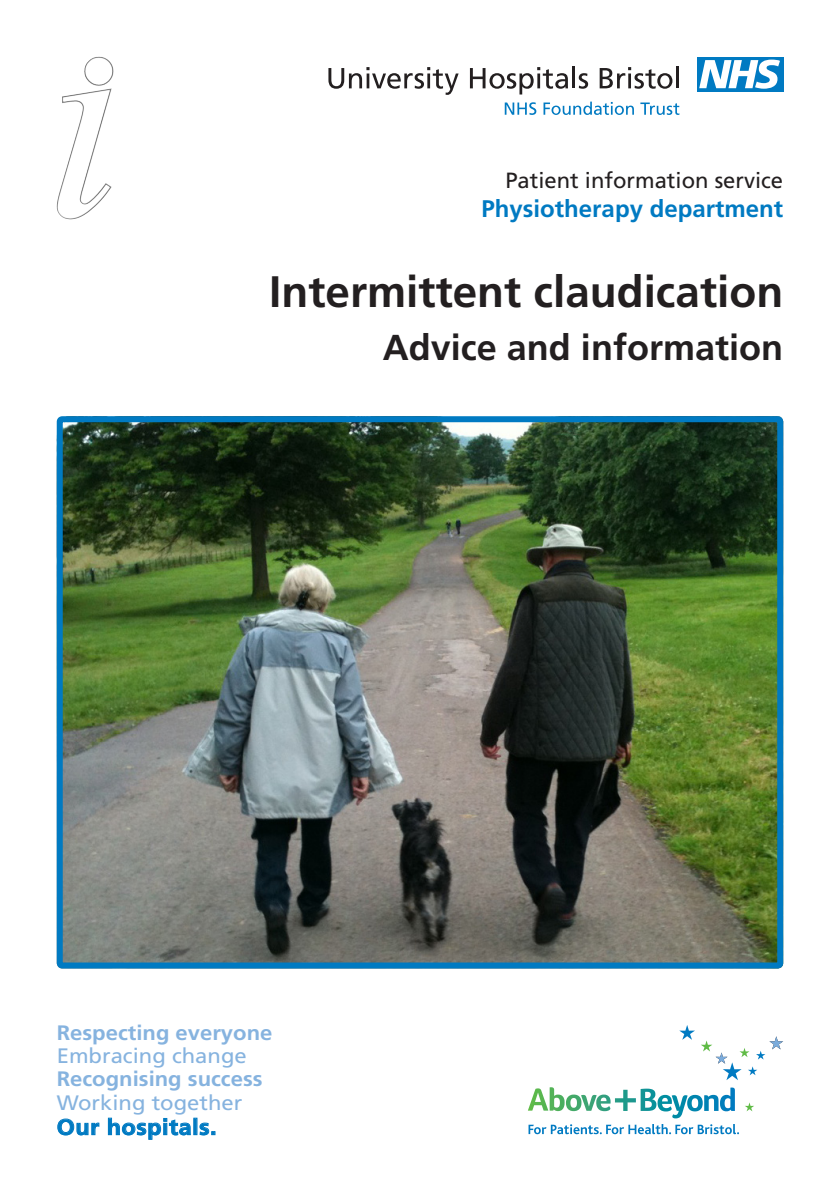
<style>
.page{position:relative;width:840px;height:1191px;background:#fff}
.page>*{position:absolute;margin:0;border:0;box-sizing:border-box;transform-origin:0 0}
._03_FP_Leaflet_Title{font:700 44px "Frutiger LT Std";color:#231f20}
._03_FP_Leaflet_Title-2{font:700 36px "Frutiger LT Std";color:#231f20}
._02_FP_Hospital_Ward{font:700 24px "Frutiger LT Std";color:#007ac2}
._01_FP_Patient_Info{font:22px "Frutiger LT Std";color:#231f20}
.t1{font:700 22px "Frutiger LT Std";letter-spacing:.025em;color:#007ac2;scale:1.05 1}
.t2{font:700 20.8px "Frutiger LT Std";color:#86b3df;scale:1.05 1}
.t3{font:20.8px "Frutiger LT Std";color:#86b3df;scale:1.05 1}
</style>
<div class="page">
<img style="left:64px;top:423px;width:718px;height:545px">
<div style="left:57px;top:416px;width:725px;height:552px;border:6px solid #007ac2;border-radius:3px"></div>
<svg style="left:328px;top:67px;width:130px;height:28px"></svg>
<svg style="left:469px;top:67px;width:98px;height:27px"></svg>
<hr style="left:572px;top:66px;width:3px;height:22px;background:#231f20">
<svg style="left:578px;top:73px;width:9px;height:16px"></svg>
<svg style="left:599px;top:67px;width:73px;height:22px"></svg>
<hr style="left:675px;top:66px;width:3px;height:22px;background:#231f20">
<div style="left:696px;top:57px;width:86px;height:35px;background:#007ac2"></div>
<svg style="left:699px;top:60px;width:80px;height:29px"></svg>
<svg style="left:504px;top:102px;width:32px;height:13px"></svg>
<svg style="left:543px;top:102px;width:90px;height:13px"></svg>
<svg style="left:640px;top:102px;width:39px;height:13px"></svg>
<svg style="left:57px;top:1118px;width:42px;height:17px"></svg>
<svg style="left:108px;top:1117px;width:82px;height:22px"></svg>
<svg style="left:199px;top:1122px;width:16px;height:13px"></svg>
<img style="left:84px;top:57px;width:15px;height:29px">
<svg style="left:679px;top:1025px;width:15px;height:14px"></svg>
<svg style="left:745px;top:1102px;width:8px;height:9px"></svg>
<svg style="left:701px;top:1036px;width:81px;height:44px"></svg>
<svg style="left:528px;top:1087px;width:206px;height:31px"></svg>
<svg style="left:528px;top:1124px;width:210px;height:10px"></svg>
<p class="_01_FP_Patient_Info" style="left:505px;top:168px;width:279px">Patient information service</p>
<p class="_02_FP_Hospital_Ward" style="left:481px;top:194px;width:303px">Physiotherapy department</p>
<p class="_03_FP_Leaflet_Title" style="left:269px;top:265px;width:515px">Intermittent claudication</p>
<p class="_03_FP_Leaflet_Title-2" style="left:382px;top:326px;width:402px">Advice and information</p>
<p class="t2" style="left:57px;top:1020px;width:207px">Respecting everyone</p>
<p class="t3" style="left:57px;top:1043px;width:182px">Embracing change</p>
<p class="t2" style="left:57px;top:1066px;width:197px">Recognising success</p>
<p class="t3" style="left:57px;top:1090px;width:178px">Working together</p>
<p class="t1" style="left:57px;top:1114px;width:154px">Our hospitals.</p>
</div>
